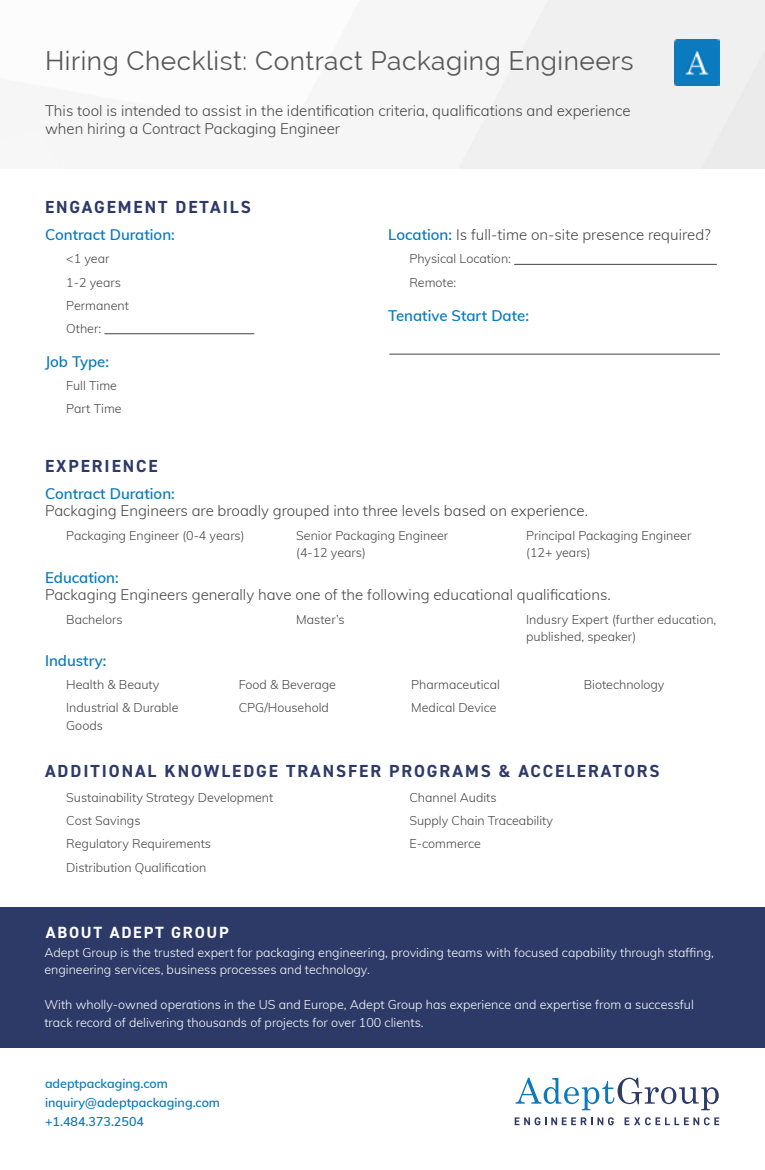
<style>
.page{position:relative;width:765px;height:1170px;background:#fff}
.page>*{position:absolute;margin:0;border:0;box-sizing:border-box;transform-origin:0 0}
.t1{font:26.25px "Raleway";letter-spacing:.02em;color:#58585a}
.t2{font:700 17.5px "DIN2014";letter-spacing:.11em;color:#2d3a68}
.t3{font:700 16.25px "DIN2014";letter-spacing:.11em;color:#fff}
.t4{font:300 15px/18px "Muli";color:#444}
.t5{font:600 15px "Muli";color:#0879bd}
.t6{font:300 12.5px/23.1px "Muli";color:#444}
.t7{font:300 12.5px/17.5px "Muli";color:#fff}
.t8{font:600 12.5px/18.8px "Muli";color:#0879bd}
.s1{font-weight:600;color:#0879bd}
</style>
<div class="page">
<div style="left:458px;top:0;width:307px;height:168px;background:#f0f0f0"></div>
<img style="left:674px;top:40px;width:46px;height:46px">
<div style="left:0;top:907px;width:765px;height:140px;background:#2d3a68"></div>
<svg style="left:515px;top:1117px;width:99px;height:8px"></svg>
<svg style="left:625px;top:1117px;width:94px;height:8px"></svg>
<svg style="left:516px;top:1078px;width:203px;height:32px"></svg>
<hr style="left:104px;top:333px;width:150px;height:1px;background:#444">
<hr style="left:514px;top:264px;width:203px;height:1px;background:#444">
<hr style="left:389px;top:354px;width:331px;height:1px;background:#444">
<h1 class="t1" style="left:45px;top:45px;width:590px">Hiring Checklist: Contract Packaging Engineers</h1>
<p class="t4" style="left:45px;top:101px;width:587px">This tool is intended to assist in the identification criteria, qualifications and experience when hiring a Contract Packaging Engineer</p>
<h2 class="t2" style="left:45px;top:195px;width:207px">ENGAGEMENT DETAILS</h2>
<p class="t5" style="left:45px;top:224px;width:131px">Contract Duration:</p>
<p class="t6" style="left:66px;top:247px;width:64px">&lt;1 year<br>1-2 years<br>Permanent<br>Other:</p>
<p class="t5" style="left:45px;top:351px;width:66px">Job Type:</p>
<p class="t6" style="left:66px;top:374px;width:57px">Full Time<br>Part Time</p>
<h2 class="t2" style="left:45px;top:454px;width:114px">EXPERIENCE</h2>
<p class="t4" style="left:388px;top:225px;width:324px"><span class="s1">Location:</span> Is full-time on-site presence required?</p>
<p class="t6" style="left:409px;top:247px;width:103px">Physical Location:<br>Remote:</p>
<p class="t5" style="left:388px;top:305px;width:142px">Tenative Start Date:</p>
<p class="t5" style="left:45px;top:483px;width:131px">Contract Duration:</p>
<p class="t4" style="left:45px;top:501px;width:545px">Packaging Engineers are broadly grouped into three levels based on experience.</p>
<p class="t6" style="left:66px;top:523px;width:180px">Packaging Engineer (0-4 years)</p>
<p class="t6" style="left:296px;top:526px;width:154px;line-height:17.5px">Senior Packaging Engineer (4-12 years)</p>
<p class="t6" style="left:526px;top:526px;width:167px;line-height:17.5px">Principal Packaging Engineer (12+ years)</p>
<p class="t5" style="left:45px;top:566px;width:75px">Education:</p>
<p class="t4" style="left:45px;top:585px;width:567px">Packaging Engineers generally have one of the following educational qualifications.</p>
<p class="t6" style="left:66px;top:607px;width:58px">Bachelors</p>
<p class="t6" style="left:296px;top:607px;width:50px">Master’s</p>
<p class="t6" style="left:526px;top:610px;width:192px;line-height:17.5px">Indusry Expert (further education, published, speaker)</p>
<p class="t5" style="left:45px;top:650px;width:63px">Industry:</p>
<p class="t6" style="left:66px;top:673px;width:114px">Health &amp; Beauty<br>Industrial &amp; Durable</p>
<p class="t6" style="left:66px;top:713px;width:38px">Goods</p>
<p class="t6" style="left:239px;top:673px;width:99px">Food &amp; Beverage<br>CPG/Household</p>
<p class="t6" style="left:411px;top:673px;width:90px">Pharmaceutical<br>Medical Device</p>
<p class="t6" style="left:584px;top:673px;width:82px">Biotechnology</p>
<h2 class="t2" style="left:45px;top:760px;width:616px">ADDITIONAL KNOWLEDGE TRANSFER PROGRAMS &amp; ACCELERATORS</h2>
<p class="t6" style="left:66px;top:786px;width:209px">Sustainability Strategy Development<br>Cost Savings<br>Regulatory Requirements<br>Distribution Qualification</p>
<p class="t6" style="left:409px;top:786px;width:145px">Channel Audits<br>Supply Chain Traceability<br>E-commerce</p>
<h3 class="t3" style="left:46px;top:921px;width:185px">ABOUT ADEPT GROUP</h3>
<p class="t7" style="left:44px;top:943px;width:671px">Adept Group is the trusted expert for packaging engineering, providing teams with focused capability through staffing, engineering services, business processes and technology.</p>
<p class="t7" style="left:44px;top:995px;width:651px">With wholly-owned operations in the US and Europe, Adept Group has experience and expertise from a successful track record of delivering thousands of projects for over 100 clients.</p>
<p class="t8" style="left:45px;top:1074px;width:177px">adeptpackaging.com inquiry@adeptpackaging.com +1.484.373.2504</p>
</div>
